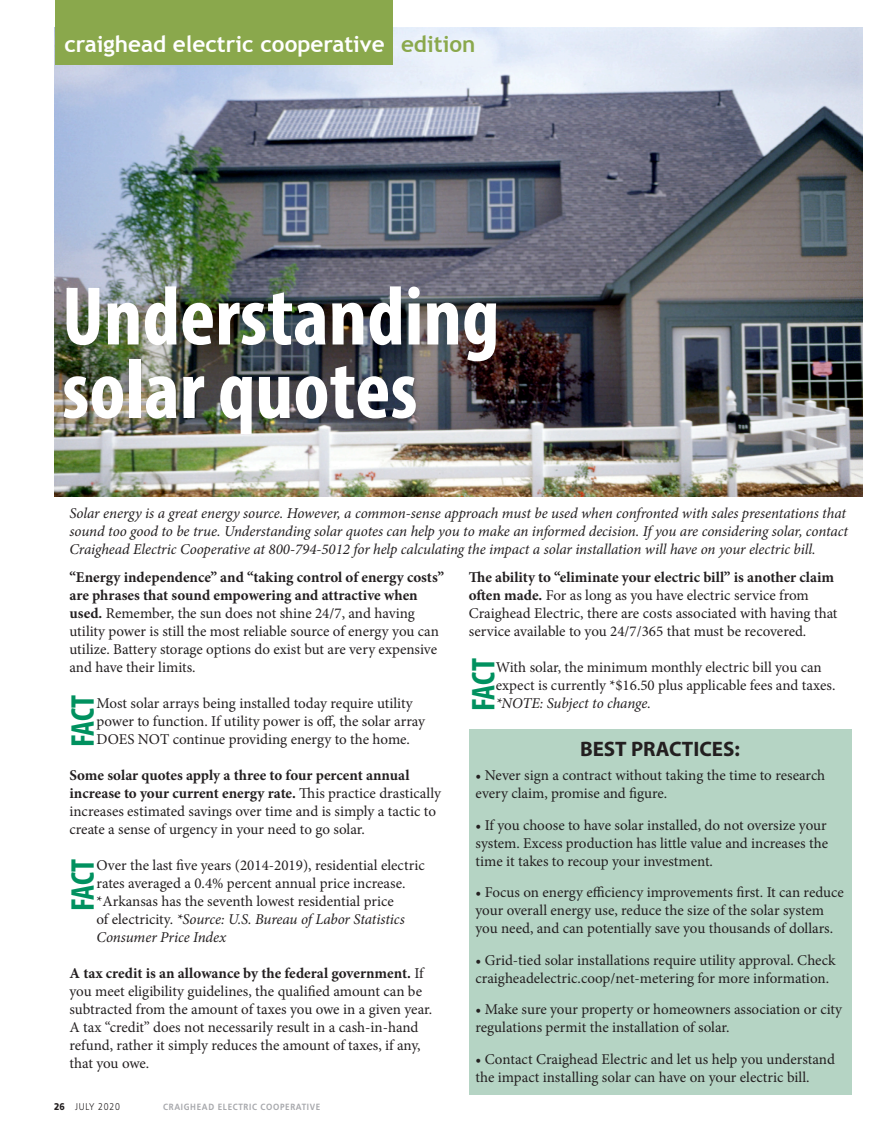
<style>
.page{position:relative;width:891px;height:1134px;background:#fff}
.page>*{position:absolute;margin:0;border:0;box-sizing:border-box;transform-origin:0 0}
.t1{font:700 condensed 84px/73.5px "Myriad Pro";color:#fff}
.t2{font:700 condensed 33px "Myriad Pro";letter-spacing:-.025em;color:#00915f}
.t3{font:700 22.5px "Trebuchet MS";color:#fff}
.t4{font:700 21px "Myriad Pro";color:#231f20}
.t5{font:15px/18px "Minion Pro";color:#231f20}
.t6{font:italic 15px/18px "Minion Pro";letter-spacing:-.005em;color:#231f20}
.t7{font:300 9.75px "Frutiger";letter-spacing:.08em;color:#231f20;scale:.9 1}
.AL_cutline{font:900 9.75px "Frutiger";color:#231f20;scale:.9 1}
.CO-OP_TOPPER_RT_PAGE{font:700 9px "Frutiger";letter-spacing:.08em;color:#a8a9ad;scale:.9 1}
.s1{color:#8aa84c}
.s2{font-weight:700}
.s3{font-style:italic}
.s4{font-weight:900}
</style>
<div class="page">
<img style="left:55px;top:27px;width:808px;height:470px">
<div style="left:469px;top:729px;width:382px;height:366px;background:#b5d4c4"></div>
<div style="left:55px;top:0;width:338px;height:65px;background:#8aa84c"></div>
<p class="t3" style="left:64px;top:30px;width:413px">craighead electric cooperative <span class="s1">edition</span></p>
<p class="t1" style="left:62px;top:278px;width:439px">Understanding solar quotes</p>
<p class="t6" style="left:69px;top:504px;width:780px">Solar energy is a great energy source. However, a common-sense approach must be used when confronted with sales presentations that sound too good to be true. Understanding solar quotes can help you to make an informed decision. If you are considering solar, contact<br>Craighead Electric Cooperative at 800-794-5012 for help calculating the impact a solar installation will have on your electric bill.</p>
<p class="t5" style="left:69px;top:568px;width:376px"><span class="s2">“Energy independence” and “taking control of energy costs” are phrases that sound empowering and attractive when used.</span> Remember, the sun does not shine 24/7, and having utility power is still the most reliable source of energy you can utilize. Battery storage options do exist but are very expensive and have their limits.</p>
<p class="t5" style="left:96px;top:694px;width:330px">Most solar arrays being installed today require utility power to function. If utility power is off, the solar array<br>DOES NOT continue providing energy to the home.</p>
<p class="t5" style="left:69px;top:766px;width:373px"><span class="s2">Some solar quotes apply a three to four percent annual increase to your current energy rate.</span> This practice drastically increases estimated savings over time and is simply a tactic to create a sense of urgency in your need to go solar.</p>
<p class="t5" style="left:96px;top:856px;width:330px">Over the last five years (2014-2019), residential electric rates averaged a 0.4% percent annual price increase. *Arkansas has the seventh lowest residential price<br>of electricity. <span class="s3">*Source: U.S. Bureau of Labor Statistics Consumer Price Index</span></p>
<p class="t5" style="left:69px;top:964px;width:364px"><span class="s2">A tax credit is an allowance by the federal government.</span> If you meet eligibility guidelines, the qualified amount can be subtracted from the amount of taxes you owe in a given year.<br>A tax “credit” does not necessarily result in a cash-in-hand refund, rather it simply reduces the amount of taxes, if any, that you owe.</p>
<p class="t2" style="left:62px;top:747px;width:54px;rotate:-90deg">FACT</p>
<p class="t2" style="left:62px;top:911px;width:54px;rotate:-90deg">FACT</p>
<p class="AL_cutline" style="left:54px;top:1101px;width:14px">26</p>
<p class="t7" style="left:60px;top:1101px;width:69px"><span class="s4">2</span> JULY 2020</p>
<p class="CO-OP_TOPPER_RT_PAGE" style="left:163px;top:1102px;width:176px">CRAIGHEAD ELECTRIC COOPERATIVE</p>
<p class="t5" style="left:469px;top:568px;width:370px"><span class="s2">The ability to “eliminate your electric bill” is another claim often made.</span> For as long as you have electric service from Craighead Electric, there are costs associated with having that service available to you 24/7/365 that must be recovered.</p>
<p class="t5" style="left:496px;top:658px;width:341px">With solar, the minimum monthly electric bill you can expect is currently *$16.50 plus applicable fees and taxes.</p>
<p class="t2" style="left:463px;top:711px;width:55px;rotate:-90deg">FACT</p>
<p class="t6" style="left:496px;top:694px;width:157px">*NOTE: Subject to change.</p>
<p class="t4" style="left:580px;top:735px;width:161px">BEST PRACTICES:</p>
<p class="t5" style="left:476px;top:767px;width:351px">• Never sign a contract without taking the time to research every claim, promise and figure.</p>
<p class="t5" style="left:476px;top:816px;width:354px;text-align:justify">• If you choose to have solar installed, do not oversize your system. Excess production has little value and increases the time it takes to recoup your investment.</p>
<p class="t5" style="left:476px;top:884px;width:370px">• Focus on energy efficiency improvements first. It can reduce your overall energy use, reduce the size of the solar system you need, and can potentially save you thousands of dollars.</p>
<p class="t5" style="left:476px;top:951px;width:361px">• Grid-tied solar installations require utility approval. Check craigheadelectric.coop/net-metering for more information.</p>
<p class="t5" style="left:476px;top:1001px;width:368px">• Make sure your property or homeowners association or city regulations permit the installation of solar.</p>
<p class="t5" style="left:476px;top:1050px;width:361px">• Contact Craighead Electric and let us help you understand the impact installing solar can have on your electric bill.</p>
</div>
